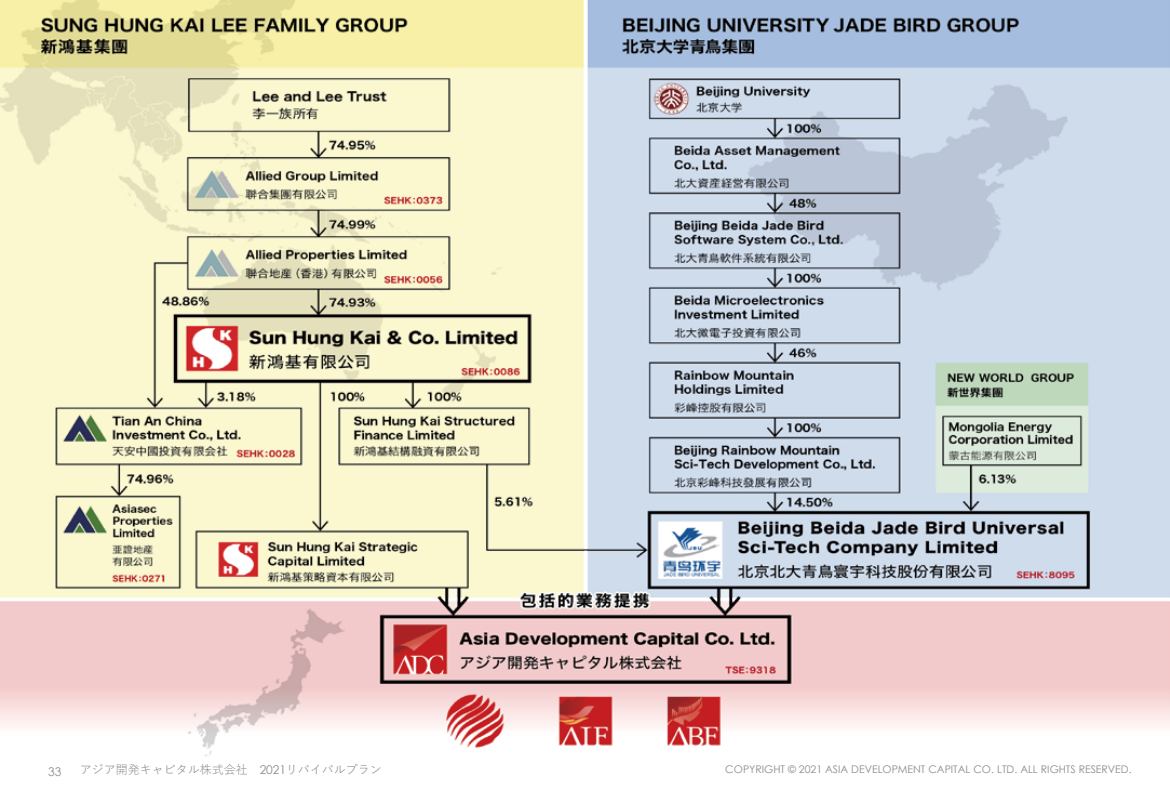
<style>
.page{position:relative;width:1170px;height:810px;background:#fff}
.page>*{position:absolute;margin:0;border:0;box-sizing:border-box;transform-origin:0 0}
.t1{font:12px "Yu Gothic";color:#898a89}
.t2{font:12px "Century Gothic";color:#898a89}
.t3{font:10.5px "Century Gothic";color:#898a89}
.s1{font-family:"Century Gothic"}
</style>
<div class="page">
<img style="left:0;top:0;width:1170px;height:756px">
<p class="t2" style="left:48px;top:763px;width:15px">33</p>
<p class="t1" style="left:80px;top:758px;width:304px">!"!#$%&amp;'()*+,- <span class="s1">2021</span>./0/)123</p>
<p class="t3" style="left:726px;top:761px;width:407px">COPYRIGHT © 2021 ASIA DEVELOPMENT CAPITAL CO. LTD. ALL RIGHTS RESERVED.</p>
</div>
